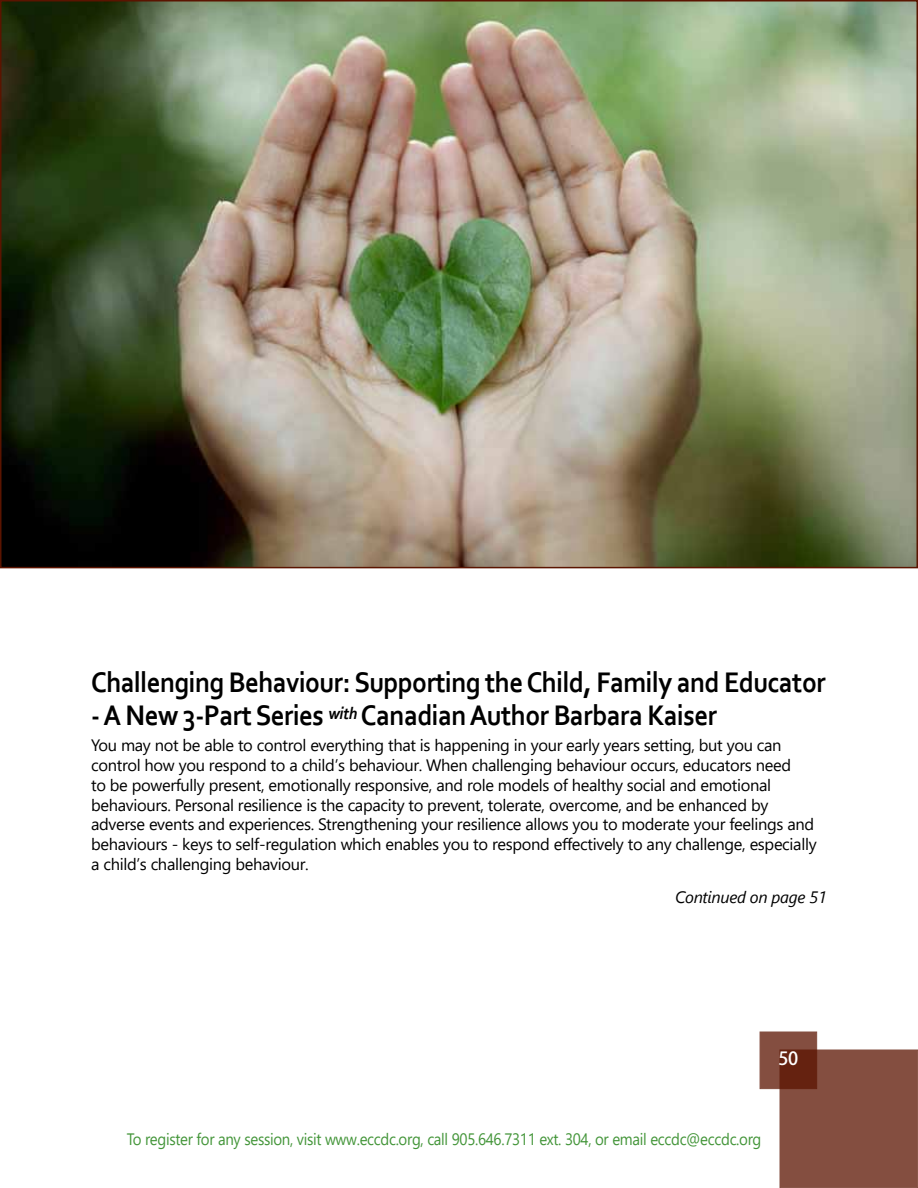
<style>
.page{position:relative;width:918px;height:1188px;background:#fff}
.page>*{position:absolute;margin:0;border:0;box-sizing:border-box;transform-origin:0 0}
.t1{font:700 29.7px "Corbel";letter-spacing:-.02em;color:#000;scale:.91 1}
.t2{font:500 18px "Koz Go Pro";color:#fff}
.t3{font:16.5px/19.8px "Segoe UI";letter-spacing:-.02em;color:#000}
.t4{font:16.5px "Segoe UI";letter-spacing:-.02em;color:#439539;scale:.91 1}
.t5{font:italic 16.5px "Segoe UI";letter-spacing:-.02em;color:#000}
</style>
<div class="page">
<div style="left:780px;top:1050px;width:138px;height:138px;background:#844e40"></div>
<svg style="left:760px;top:1032px;width:57px;height:57px;background:#753a2a"></svg>
<img style="left:3px;top:3px;width:912px;height:562px">
<h1 class="t1" style="left:91px;top:664px;width:809px">Challenging Behaviour: Supporting the Child, Family and Educator</h1>
<h1 class="t1" style="left:91px;top:696px;width:689px">- A New 3-Part Series <sup>with</sup> Canadian Author Barbara Kaiser</h1>
<p class="t3" style="left:91px;top:734px;width:727px">You may not be able to control everything that is happening in your early years setting, but you can control how you respond to a child’s behaviour. When challenging behaviour occurs, educators need<br>to be powerfully present, emotionally responsive, and role models of healthy social and emotional behaviours. Personal resilience is the capacity to prevent, tolerate, overcome, and be enhanced by adverse events and experiences. Strengthening your resilience allows you to moderate your feelings and behaviours - keys to self-regulation which enables you to respond effectively to any challenge, especially a child’s challenging behaviour.</p>
<p class="t5" style="left:675px;top:882px;width:153px">Continued on page 51</p>
<p class="t2" style="left:778px;top:1047px;width:21px">50</p>
<p class="t4" style="left:127px;top:1124px;width:699px">To register for any session, visit www.eccdc.org, call 905.646.7311 ext. 304, or email eccdc@eccdc.org</p>
</div>
